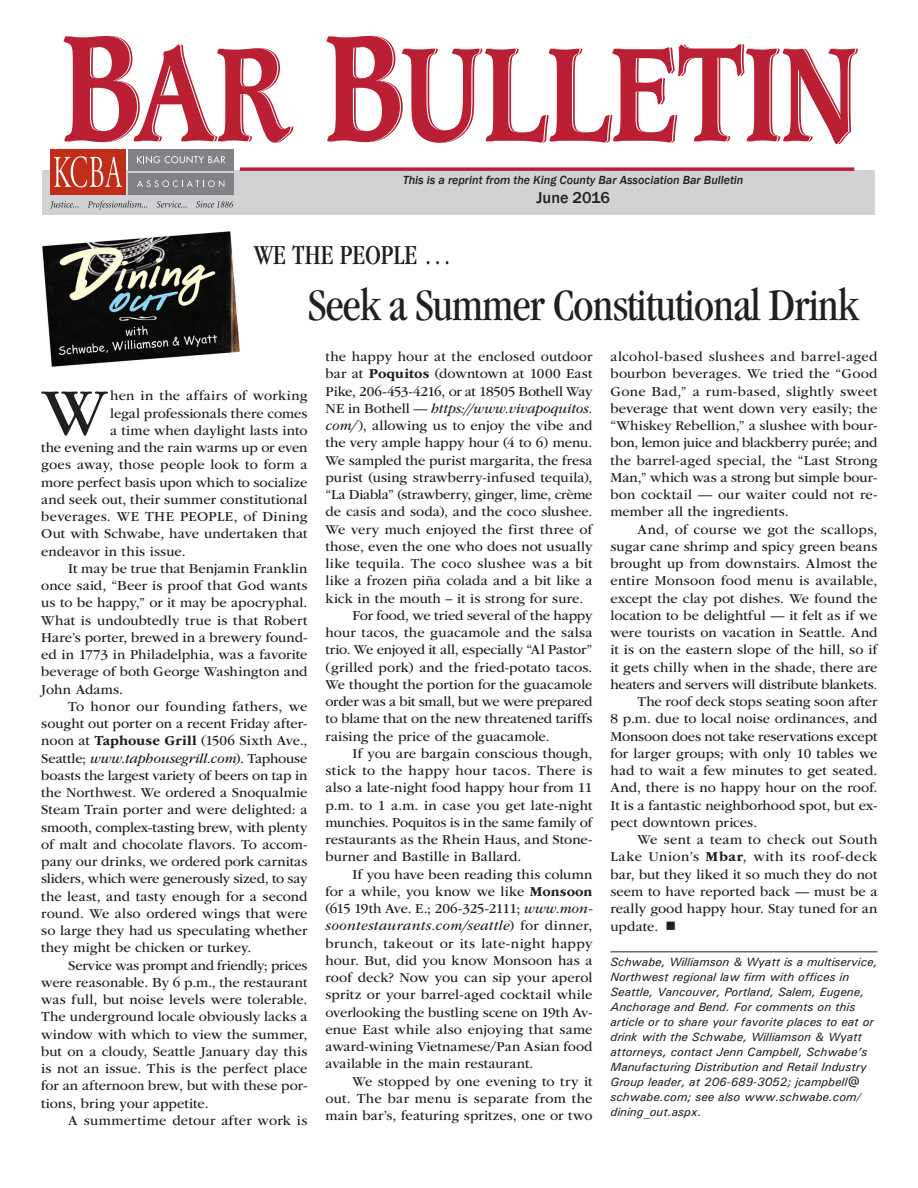
<style>
.page{position:relative;width:918px;height:1188px;background:#fff}
.page>*{position:absolute;margin:0;border:0;box-sizing:border-box;transform-origin:0 0}
.Kicker_-_ital{font:700 160.05px "Caxton BT";color:#ba1f33;scale:.8 1}
.Kicker_-_ital-2{font:700 141px "Caxton BT";letter-spacing:-.015em;color:#ba1f33;scale:.8 1}
.Body_-_DropCap{font:69.6px "ITC Garamond Std";color:#231f20}
.Header{font:condensed 46.5px "Garamond";letter-spacing:-.02em;color:#231f20}
.Kicker_-_ital-3{font:condensed 28.5px "Garamond";color:#231f20}
.t1{font:500 16.2px "Franklin Gothic";color:#231f20}
.Body{font:14.25px/17.2px "ITC Garamond Std";letter-spacing:.005em;color:#231f20;text-align:justify}
.Body_-_DropCap-2{font:14.25px "ITC Garamond Std";letter-spacing:.005em;color:#231f20}
.Body_-_DropCap-3{font:14.25px "ITC Garamond Std";letter-spacing:.025em;color:#231f20}
.t2{font:italic 500 12.15px "Franklin Gothic";color:#231f20}
.Shirttail{font:italic 500 12px/15px "Univers";color:#231f20}
.s1{font-size:141px}
.s2{font-weight:700}
.s3{font-style:italic}
</style>
<div class="page">
<div style="left:43px;top:171px;width:832px;height:44px;background:#d1d2d4"></div>
<svg style="left:240px;top:167px;width:614px;height:4px;background:#c13b4c"></svg>
<div style="left:128px;top:149px;width:106px;height:22px;background:#808285"></div>
<div style="left:128px;top:173px;width:106px;height:22px;background:#808285"></div>
<div style="left:50px;top:149px;width:76px;height:46px;background:#c02d19"></div>
<svg style="left:54px;top:156px;width:68px;height:31px"></svg>
<svg style="left:137px;top:156px;width:88px;height:7px"></svg>
<svg style="left:137px;top:180px;width:87px;height:7px"></svg>
<svg style="left:50px;top:201px;width:29px;height:8px"></svg>
<svg style="left:88px;top:201px;width:59px;height:9px"></svg>
<svg style="left:157px;top:201px;width:30px;height:7px"></svg>
<svg style="left:196px;top:201px;width:38px;height:7px"></svg>
<hr style="left:610px;top:952px;width:268px;height:1px;background:#231f20">
<img style="left:43px;top:232px;width:197px;height:134px">
<p class="Kicker_-_ital" style="left:60px;top:-13px;width:433px">B<span class="s1">AR</span> B</p>
<p class="Kicker_-_ital-2" style="left:403px;top:5px;width:575px">ULLETIN</p>
<p class="t2" style="left:403px;top:172px;width:342px">This is a reprint from the King County Bar Association Bar Bulletin</p>
<p class="t1" style="left:537px;top:188px;width:75px">June 2016</p>
<p class="Kicker_-_ital-3" style="left:254px;top:239px;width:199px">WE THE PEOPLE …</p>
<p class="Header" style="left:308px;top:279px;width:552px">Seek a Summer Constitutional Drink</p>
<p class="Body_-_DropCap" style="left:42px;top:375px;width:66px">W</p>
<p class="Body_-_DropCap-3" style="left:110px;top:388px;width:199px">hen in the affairs of working</p>
<p class="Body_-_DropCap-2" style="left:110px;top:405px;width:199px">legal professionals there comes</p>
<p class="Body_-_DropCap-2" style="left:110px;top:423px;width:199px">a time when daylight lasts into</p>
<p class="Body_-_DropCap-2" style="left:41px;top:440px;width:268px">the evening and the rain warms up or even</p>
<p class="Body_-_DropCap-2" style="left:41px;top:457px;width:268px">goes away, those people look to form a</p>
<p class="Body_-_DropCap-2" style="left:41px;top:474px;width:268px">more perfect basis upon which to socialize</p>
<p class="Body_-_DropCap-2" style="left:41px;top:492px;width:268px">and seek out, their summer constitutional</p>
<p class="Body_-_DropCap-2" style="left:41px;top:509px;width:268px">beverages. WE THE PEOPLE, of Dining</p>
<p class="Body_-_DropCap-2" style="left:41px;top:526px;width:268px">Out with Schwabe, have undertaken that</p>
<p class="Body_-_DropCap-2" style="left:41px;top:543px;width:146px">endeavor in this issue.</p>
<p class="Body" style="left:41px;top:560px;width:268px;text-indent:27px">It may be true that Benjamin Franklin once said, “Beer is proof that God wants us to be happy,” or it may be apocryphal.<br>What is undoubtedly true is that Robert Hare’s porter, brewed in a brewery found&shy;ed in 1773 in Philadelphia, was a favorite beverage of both George Washington and John Adams.</p>
<p class="Body" style="left:41px;top:698px;width:268px;text-indent:27px">To honor our founding fathers, we sought out porter on a recent Friday after&shy;noon at <span class="s2">Taphouse Grill</span> (1506 Sixth Ave., Seattle; <span class="s3">www.taphousegrill.com</span>). Taphouse boasts the largest variety of beers on tap in the Northwest. We ordered a Snoqualmie Steam Train porter and were delighted: a smooth, complex-tasting brew, with plenty of malt and chocolate flavors. To accom&shy;pany our drinks, we ordered pork carnitas sliders, which were generously sized, to say the least, and tasty enough for a second round. We also ordered wings that were so large they had us speculating whether they might be chicken or turkey.</p>
<p class="Body" style="left:41px;top:957px;width:268px;text-indent:27px">Service was prompt and friendly; prices were reasonable. By 6 p.m., the restaurant was full, but noise levels were tolerable.<br>The underground locale obviously lacks a window with which to view the summer, but on a cloudy, Seattle January day this is not an issue. This is the perfect place for an afternoon brew, but with these por&shy;tions, bring your appetite.</p>
<p class="Body" style="left:68px;top:1112px;width:241px">A summertime detour after work is</p>
<p class="Body" style="left:326px;top:348px;width:269px">the happy hour at the enclosed outdoor bar at <span class="s2">Poquitos</span> (downtown at 1000 East Pike, 206-453-4216, or at 18505 Bothell Way NE in Bothell — <span class="s3">https://www.vivapoquitos. com/</span>), allowing us to enjoy the vibe and the very ample happy hour (4 to 6) menu.<br>We sampled the purist margarita, the fresa purist (using strawberry-infused tequila), “La Diabla” (strawberry, ginger, lime, crème de casis and soda), and the coco slushee.<br>We very much enjoyed the first three of those, even the one who does not usually like tequila. The coco slushee was a bit like a frozen piña colada and a bit like a kick in the mouth – it is strong for sure.</p>
<p class="Body" style="left:326px;top:607px;width:268px;text-indent:27px">For food, we tried several of the happy hour tacos, the guacamole and the salsa trio. We enjoyed it all, especially “Al Pastor” (grilled pork) and the fried-potato tacos.<br>We thought the portion for the guacamole order was a bit small, but we were prepared to blame that on the new threatened tariffs raising the price of the guacamole.</p>
<p class="Body" style="left:326px;top:745px;width:269px;text-indent:27px">If you are bargain conscious though, stick to the happy hour tacos. There is also a late-night food happy hour from 11 p.m. to 1 a.m. in case you get late-night munchies. Poquitos is in the same family of restaurants as the Rhein Haus, and Stone&shy;burner and Bastille in Ballard.</p>
<p class="Body" style="left:326px;top:866px;width:269px;text-indent:27px">If you have been reading this column for a while, you know we like <span class="s2">Monsoon </span>(615 19th Ave. E.; 206-325-2111; <span class="s3">www.mon&shy;soontestaurants.com/seattle</span>) for dinner, brunch, takeout or its late-night happy hour. But, did you know Monsoon has a roof deck? Now you can sip your aperol spritz or your barrel-aged cocktail while overlooking the bustling scene on 19th Av&shy;enue East while also enjoying that same award-wining Vietnamese/Pan Asian food available in the main restaurant.</p>
<p class="Body" style="left:326px;top:1073px;width:268px;text-indent:27px">We stopped by one evening to try it out. The bar menu is separate from the main bar’s, featuring spritzes, one or two</p>
<p class="Body" style="left:610px;top:348px;width:269px">alcohol-based slushees and barrel-aged bourbon beverages. We tried the “Good Gone Bad,” a rum-based, slightly sweet beverage that went down very easily; the “Whiskey Rebellion,” a slushee with bour&shy;bon, lemon juice and blackberry purée; and the barrel-aged special, the “Last Strong Man,” which was a strong but simple bour&shy;bon cocktail — our waiter could not re&shy;member all the ingredients.</p>
<p class="Body" style="left:610px;top:521px;width:269px;text-indent:27px">And, of course we got the scallops, sugar cane shrimp and spicy green beans brought up from downstairs. Almost the entire Monsoon food menu is available, except the clay pot dishes. We found the location to be delightful — it felt as if we were tourists on vacation in Seattle. And it is on the eastern slope of the hill, so if it gets chilly when in the shade, there are heaters and servers will distribute blankets.</p>
<p class="Body" style="left:610px;top:693px;width:269px;text-indent:27px">The roof deck stops seating soon after 8 p.m. due to local noise ordinances, and Monsoon does not take reservations except for larger groups; with only 10 tables we had to wait a few minutes to get seated.<br>And, there is no happy hour on the roof.<br>It is a fantastic neighborhood spot, but ex&shy;pect downtown prices.</p>
<p class="Body" style="left:610px;top:831px;width:269px;text-indent:27px">We sent a team to check out South Lake Union’s <span class="s2">Mbar</span>, with its roof-deck bar, but they liked it so much they do not seem to have reported back — must be a really good happy hour. Stay tuned for an update. ■</p>
<p class="Shirttail" style="left:610px;top:954px;width:269px">Schwabe, Williamson &amp; Wyatt is a multiservice, Northwest regional law firm with offices in Seattle, Vancouver, Portland, Salem, Eugene, Anchorage and Bend. For comments on this article or to share your favorite places to eat or drink with the Schwabe, Williamson &amp; Wyatt attorneys, contact Jenn Campbell, Schwabe’s Manufacturing Distribution and Retail Industry Group leader, at 206-689-3052; jcampbell@ schwabe.com; see also www.schwabe.com/ dining_out.aspx.</p>
</div>
